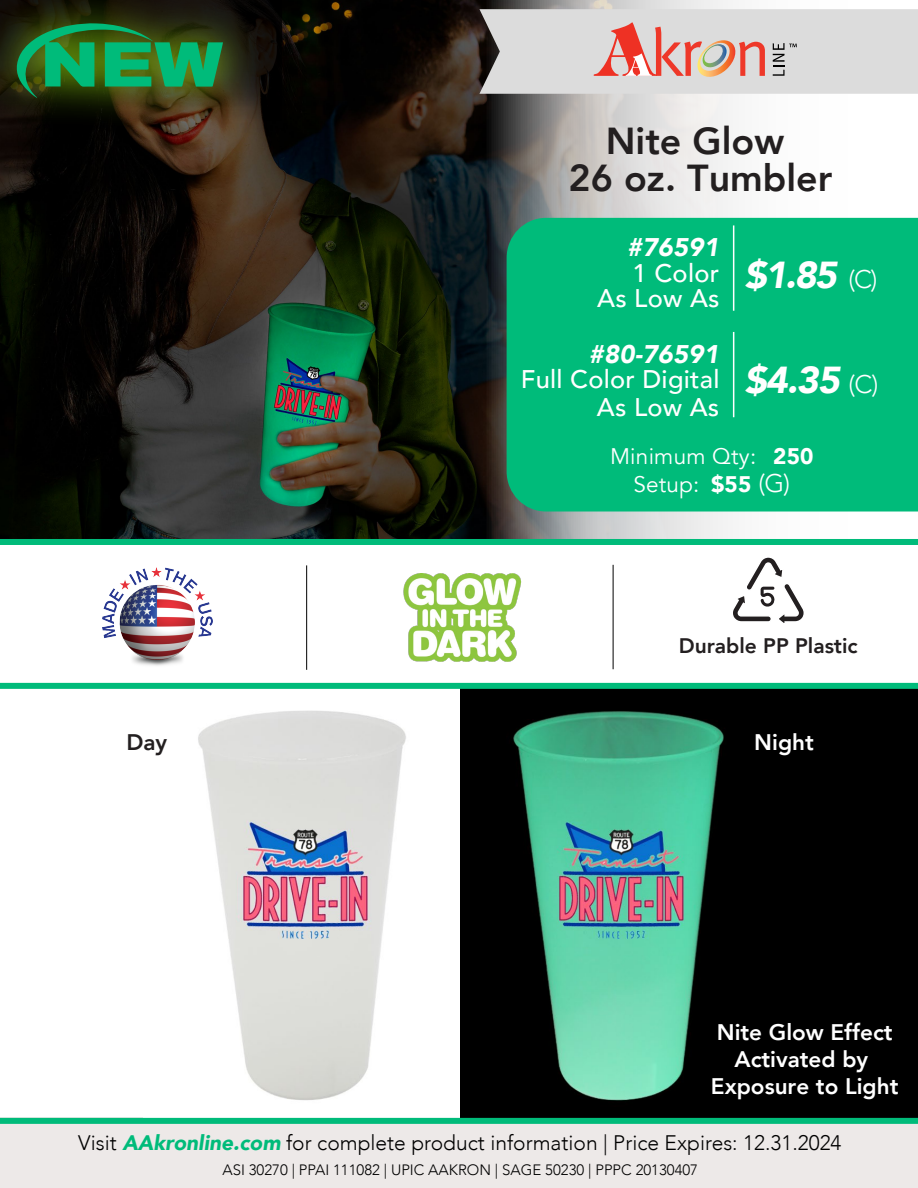
<style>
.page{position:relative;width:918px;height:1188px;background:#fff}
.page>*{position:absolute;margin:0;border:0;box-sizing:border-box;transform-origin:0 0}
.t1{font:800 37.5px/37.5px "Avenir";color:#231f20;text-align:center}
.t2{font:italic 900 37.5px "Avenir";color:#fff}
.t3{font:500 25.5px/25.5px "Avenir";letter-spacing:.01em;color:#fff;text-align:right}
.t4{font:italic 900 25.5px "Avenir";letter-spacing:.01em;color:#fff}
.t5{font:800 22.5px/27px "Avenir";color:#fff;text-align:center}
.t6{font:22.5px/28.5px "Avenir";letter-spacing:.01em;color:#fff;text-align:center}
.t7{font:800 22.5px "Avenir";color:#231f20}
.t8{font:300 21px "Avenir";color:#000}
.t9{font:800 21px "Avenir";color:#231f20}
.t10{font:300 15px "Avenir";color:#000}
.s1{font-weight:300;font-style:normal;font-size:25.5px}
.s2{font-weight:900}
.s3{font-weight:300;font-size:25.5px}
.s4{font-weight:900;font-style:italic;color:#00bb7a}
</style>
<div class="page">
<div style="left:0;top:1117px;width:918px;height:71px;background:#ede9e8"></div>
<div style="left:589px;top:685px;width:329px;height:435px;background:#000"></div>
<svg style="left:733px;top:557px;width:71px;height:66px"></svg>
<img style="left:143px;top:689px;width:634px;height:429px">
<img style="left:0;top:0;width:483px;height:539px">
<svg style="left:483px;top:0;width:435px;height:539px"></svg>
<div style="left:507px;top:218px;width:411px;height:294px;background:#00bb7a"></div>
<hr style="left:613px;top:565px;width:1px;height:104px;background:#000">
<hr style="left:306px;top:565px;width:1px;height:105px;background:#000">
<img style="left:103px;top:567px;width:110px;height:99px">
<img style="left:0;top:0;width:278px;height:153px">
<svg style="left:15px;top:23px;width:208px;height:75px;background:#247a3b"></svg>
<img style="left:403px;top:574px;width:119px;height:88px">
<div style="left:0;top:539px;width:918px;height:6px;background:#00bb7a"></div>
<div style="left:0;top:683px;width:918px;height:6px;background:#00bb7a"></div>
<div style="left:0;top:1118px;width:918px;height:6px;background:#00bb7a"></div>
<svg style="left:479px;top:9px;width:439px;height:85px;background:#d7cbc9"></svg>
<hr style="left:733px;top:332px;width:1px;height:85px;background:#fff">
<hr style="left:733px;top:225px;width:1px;height:86px;background:#fff">
<h1 class="t1" style="left:569px;top:122px;width:265px">Nite Glow<br>26 oz. Tumbler</h1>
<p class="t4" style="left:627px;top:226px;width:93px">#76591</p>
<p class="t3" style="left:597px;top:259px;width:124px">1 Color<br>As Low As</p>
<h1 class="t2" style="left:745px;top:244px;width:134px">$1.85 <span class="s1">(C)</span></h1>
<p class="t4" style="left:589px;top:333px;width:132px">#80-76591</p>
<p class="t3" style="left:521px;top:364px;width:200px;line-height:27.6px">Full Color Digital<br>As Low As</p>
<h1 class="t2" style="left:745px;top:349px;width:135px">$4.35 <span class="s1">(C)</span></h1>
<p class="t6" style="left:610px;top:442px;width:205px">Minimum Qty: <span class="s2">250<br></span>Setup: <span class="s2">$55</span> <span class="s3">(G)</span></p>
<p class="t9" style="left:679px;top:630px;width:180px">Durable PP Plastic</p>
<p class="t7" style="left:126px;top:725px;width:42px">Day</p>
<p class="t5" style="left:754px;top:729px;width:61px">Night</p>
<p class="t5" style="left:711px;top:1018px;width:189px">Nite Glow Effect<br>Activated by<br>Exposure to Light</p>
<p class="t8" style="left:78px;top:1130px;width:765px">Visit <span class="s4">AAkronline.com</span> for complete product information | Price Expires: 12.31.2024</p>
<p class="t10" style="left:222px;top:1161px;width:477px">ASI 30270 | PPAI 111082 | UPIC AAKRON | SAGE 50230 | PPPC 20130407</p>
</div>
